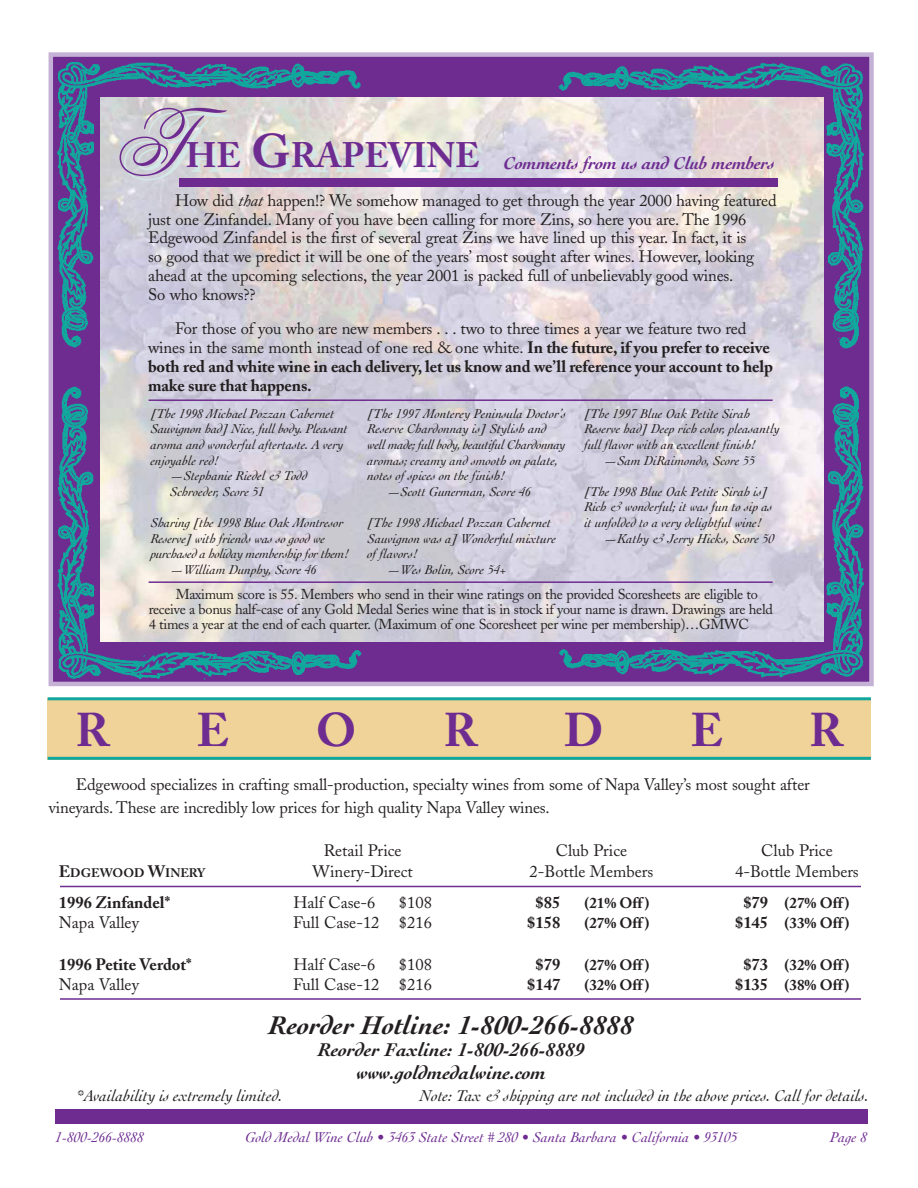
<style>
.page{position:relative;width:918px;height:1188px;background:#fff}
.page>*{position:absolute;margin:0;border:0;box-sizing:border-box;transform-origin:0 0}
.t1{font:91.95px "Flemish Script";color:#6e2c91}
.t2{font:700 46.95px "Adobe Caslon";color:#6e2c91}
.t3{font:700 35.25px "Adobe Caslon";color:#6e2c91}
.t4{font:italic 700 27px "Cochin";color:#231f20}
.t5{font:italic 700 19.5px/22.5px "Cochin";color:#231f20;text-align:center}
.t6{font:italic 700 18px "Cochin";letter-spacing:-.015em;color:#6e2c91}
.t7{font:16.5px/18.8px "Adobe Caslon";letter-spacing:-.01em;color:#231f20}
.t8{font:700 16.5px/18.8px "Adobe Caslon";letter-spacing:-.01em;color:#231f20}
.t9{font:italic 16.5px "Cochin";color:#231f20}
.t10{font:italic 15px "Cochin";color:#6e2c91}
.t11{font:700 15px "Adobe Caslon";color:#231f20}
.t12{font:14.25px/15px "Adobe Caslon";letter-spacing:-.02em;color:#231f20}
.t13{font:italic 13.5px "Cochin";color:#231f20}
.t14{font:italic 13.5px "Cochin";letter-spacing:-.025em;color:#231f20}
.t15{font:italic 13.5px "Cochin";letter-spacing:-.02em;color:#231f20}
.t16{font:700 12.3px "Adobe Caslon";color:#231f20}
.s1{color:#d3e8e6}
.s2{font-size:46.95px;color:#d3e8e6}
.s3{font-family:"Adobe Caslon";font-style:normal;font-size:35.25px;color:#d3e8e6}
.s4{font-style:italic}
.s5{font-weight:400}
.s6{font-size:16.5px}
</style>
<div class="page">
<div style="left:47px;top:699px;width:824px;height:61px;background:#f0d398"></div>
<div style="left:55px;top:1110px;width:813px;height:14px;background:#6e2c91"></div>
<hr style="left:48px;top:697px;width:823px;height:3px;background:#12a79d">
<hr style="left:48px;top:757px;width:823px;height:3px;background:#12a79d">
<hr style="left:60px;top:886px;width:801px;height:1px;background:#6e2c91">
<hr style="left:60px;top:998px;width:801px;height:2px;background:#6e2c91">
<img style="left:48px;top:52px;width:826px;height:629px">
<div style="left:179px;top:178px;width:598px;height:8px;background:#6e2c91"></div>
<hr style="left:149px;top:581px;width:624px;height:2px;background:#6e2c91">
<hr style="left:149px;top:399px;width:624px;height:2px;background:#6e2c91">
<h1 class="t1" style="left:114px;top:90px;width:114px">T</h1>
<h3 class="t3" style="left:190px;top:141px;width:291px"><span class="s1">HE</span> <span class="s2">G</span>RAPEVINE</h3>
<h3 class="t3" style="left:186px;top:141px;width:57px">HE</h3>
<p class="t6" style="left:295px;top:156px;width:481px"><span class="s3">RAPEVINE</span> Comments from us and Club members</p>
<p class="t7" style="left:148px;top:193px;width:630px;text-indent:27px">How did <span class="s4">that</span> happen!? We somehow managed to get through the year 2000 having featured just one Zinfandel. Many of you have been calling for more Zins, so here you are. The 1996<br>Edgewood Zinfandel is the first of several great Zins we have lined up this year. In fact, it is<br>so good that we predict it will be one of the years’ most sought after wines. However, looking ahead at the upcoming selections, the year 2001 is packed full of unbelievably good wines.<br>So who knows??</p>
<p class="t8" style="left:148px;top:321px;width:626px;text-indent:27px"><span class="s5">For those of you who are new members . . . two to three times a year we feature two red wines in the same month instead of one red &amp; one white.</span> In the future, if you prefer to receive both red and white wine in each delivery, let us know and we’ll reference your account to help make sure that happens.</p>
<p class="t13" style="left:151px;top:408px;width:185px">[The 1998 Michael Pozzan Cabernet</p>
<p class="t13" style="left:151px;top:424px;width:199px">Sauvignon had] Nice, full body. Pleasant</p>
<p class="t13" style="left:151px;top:439px;width:194px">aroma and wonderful aftertaste. A very</p>
<p class="t13" style="left:151px;top:455px;width:70px">enjoyable red!</p>
<p class="t13" style="left:170px;top:471px;width:139px">—Stephanie Riedel &amp; Todd</p>
<p class="t13" style="left:170px;top:486px;width:96px">Schroeder, Score 51</p>
<p class="t13" style="left:151px;top:517px;width:194px">Sharing [the 1998 Blue Oak Montresor</p>
<p class="t13" style="left:151px;top:533px;width:176px">Reserve] with friends was so good we</p>
<p class="t15" style="left:151px;top:549px;width:200px">purchased a holiday membership for them!</p>
<p class="t13" style="left:170px;top:564px;width:148px">—William Dunphy, Score 46</p>
<p class="t13" style="left:368px;top:408px;width:200px">[The 1997 Monterey Peninsula Doctor’s</p>
<p class="t13" style="left:368px;top:424px;width:181px">Reserve Chardonnay is] Stylish and</p>
<p class="t14" style="left:368px;top:439px;width:199px">well made; full body, beautiful Chardonnay</p>
<p class="t13" style="left:368px;top:455px;width:192px">aromas; creamy and smooth on palate,</p>
<p class="t13" style="left:368px;top:471px;width:139px">notes of spices on the finish!</p>
<p class="t13" style="left:387px;top:486px;width:146px">—Scott Gunerman, Score 46</p>
<p class="t13" style="left:368px;top:517px;width:185px">[The 1998 Michael Pozzan Cabernet</p>
<p class="t13" style="left:368px;top:533px;width:190px">Sauvignon was a] Wonderful mixture</p>
<p class="t13" style="left:368px;top:549px;width:52px">of flavors!</p>
<p class="t13" style="left:387px;top:564px;width:121px">—Wes Bolin, Score 54+</p>
<p class="t13" style="left:584px;top:408px;width:167px">[The 1997 Blue Oak Petite Sirah</p>
<p class="t13" style="left:584px;top:424px;width:197px">Reserve had] Deep rich color, pleasantly</p>
<p class="t13" style="left:584px;top:439px;width:173px">full flavor with an excellent finish!</p>
<p class="t13" style="left:604px;top:455px;width:153px">—Sam DiRaimondo, Score 55</p>
<p class="t13" style="left:584px;top:486px;width:185px">[The 1998 Blue Oak Petite Sirah is]</p>
<p class="t13" style="left:584px;top:502px;width:190px">Rich &amp; wonderful; it was fun to sip as</p>
<p class="t13" style="left:584px;top:517px;width:179px">it unfolded to a very delightful wine!</p>
<p class="t13" style="left:604px;top:533px;width:172px">—Kathy &amp; Jerry Hicks, Score 50</p>
<p class="t12" style="left:149px;top:588px;width:626px;text-indent:27px">Maximum score is 55. Members who send in their wine ratings on the provided Scoresheets are eligible to receive a bonus half-case of any Gold Medal Series wine that is in stock if your name is drawn. Drawings are held<br>4 times a year at the end of each quarter. (Maximum of one Scoresheet per wine per membership)…GMWC</p>
<h2 class="t2" style="left:76px;top:711px;width:36px">R</h2>
<h2 class="t2" style="left:196px;top:711px;width:34px">E</h2>
<h2 class="t2" style="left:316px;top:711px;width:42px">O</h2>
<h2 class="t2" style="left:443px;top:711px;width:36px">R</h2>
<h2 class="t2" style="left:564px;top:711px;width:41px">D</h2>
<h2 class="t2" style="left:691px;top:711px;width:34px">E</h2>
<h2 class="t2" style="left:809px;top:711px;width:36px">R</h2>
<p class="t7" style="left:49px;top:775px;width:763px;line-height:22.5px;text-indent:27px">Edgewood specializes in crafting small-production, specialty wines from some of Napa Valley’s most sought after vineyards. These are incredibly low prices for high quality Napa Valley wines.</p>
<p class="t7" style="left:324px;top:843px;width:79px">Retail Price</p>
<p class="t7" style="left:556px;top:843px;width:73px">Club Price</p>
<p class="t7" style="left:761px;top:843px;width:73px">Club Price</p>
<p class="t16" style="left:59px;top:868px;width:148px"><span class="s6">E</span>DGEWOOD <span class="s6">W</span>INERY</p>
<p class="t7" style="left:313px;top:864px;width:102px">Winery-Direct</p>
<p class="t7" style="left:530px;top:864px;width:125px">2-Bottle Members</p>
<p class="t7" style="left:735px;top:864px;width:125px">4-Bottle Members</p>
<p class="t8" style="left:59px;top:895px;width:113px">1996 Zinfandel*</p>
<p class="t7" style="left:293px;top:895px;width:84px">Half Case-6</p>
<p class="t7" style="left:399px;top:895px;width:34px">$108</p>
<p class="t8" style="left:536px;top:895px;width:26px">$85</p>
<p class="t11" style="left:584px;top:897px;width:66px">(21% Off )</p>
<p class="t11" style="left:743px;top:897px;width:108px"><span class="s6">$79</span> (27% Off )</p>
<p class="t7" style="left:59px;top:915px;width:81px">Napa Valley</p>
<p class="t7" style="left:293px;top:915px;width:140px">Full Case-12 $216</p>
<p class="t8" style="left:527px;top:915px;width:34px">$158</p>
<p class="t11" style="left:584px;top:917px;width:66px">(27% Off )</p>
<p class="t11" style="left:735px;top:917px;width:116px"><span class="s6">$145</span> (33% Off )</p>
<p class="t8" style="left:59px;top:957px;width:134px">1996 Petite Verdot*</p>
<p class="t7" style="left:293px;top:957px;width:84px">Half Case-6</p>
<p class="t7" style="left:399px;top:957px;width:34px">$108</p>
<p class="t8" style="left:536px;top:957px;width:26px">$79</p>
<p class="t11" style="left:584px;top:959px;width:66px">(27% Off )</p>
<p class="t11" style="left:743px;top:959px;width:108px"><span class="s6">$73</span> (32% Off )</p>
<p class="t7" style="left:59px;top:977px;width:81px">Napa Valley</p>
<p class="t7" style="left:293px;top:977px;width:140px">Full Case-12 $216</p>
<p class="t8" style="left:527px;top:977px;width:34px">$147</p>
<p class="t11" style="left:584px;top:979px;width:66px">(32% Off )</p>
<p class="t11" style="left:735px;top:979px;width:116px"><span class="s6">$135</span> (38% Off )</p>
<h3 class="t4" style="left:270px;top:1015px;width:366px">Reorder Hotline: 1-800-266-8888</h3>
<p class="t5" style="left:318px;top:1041px;width:268px">Reorder Faxline: 1-800-266-8889 www.goldmedalwine.com</p>
<p class="t9" style="left:76px;top:1090px;width:208px">*Availability is extremely limited.</p>
<p class="t9" style="left:420px;top:1090px;width:450px">Note: Tax &amp; shipping are not included in the above prices. Call for details.</p>
<p class="t10" style="left:56px;top:1131px;width:90px">1-800-266-8888</p>
<p class="t10" style="left:245px;top:1131px;width:494px">Gold Medal Wine Club • 3463 State Street # 280 • Santa Barbara • California • 93105</p>
<p class="t10" style="left:830px;top:1131px;width:38px">Page 8</p>
</div>
